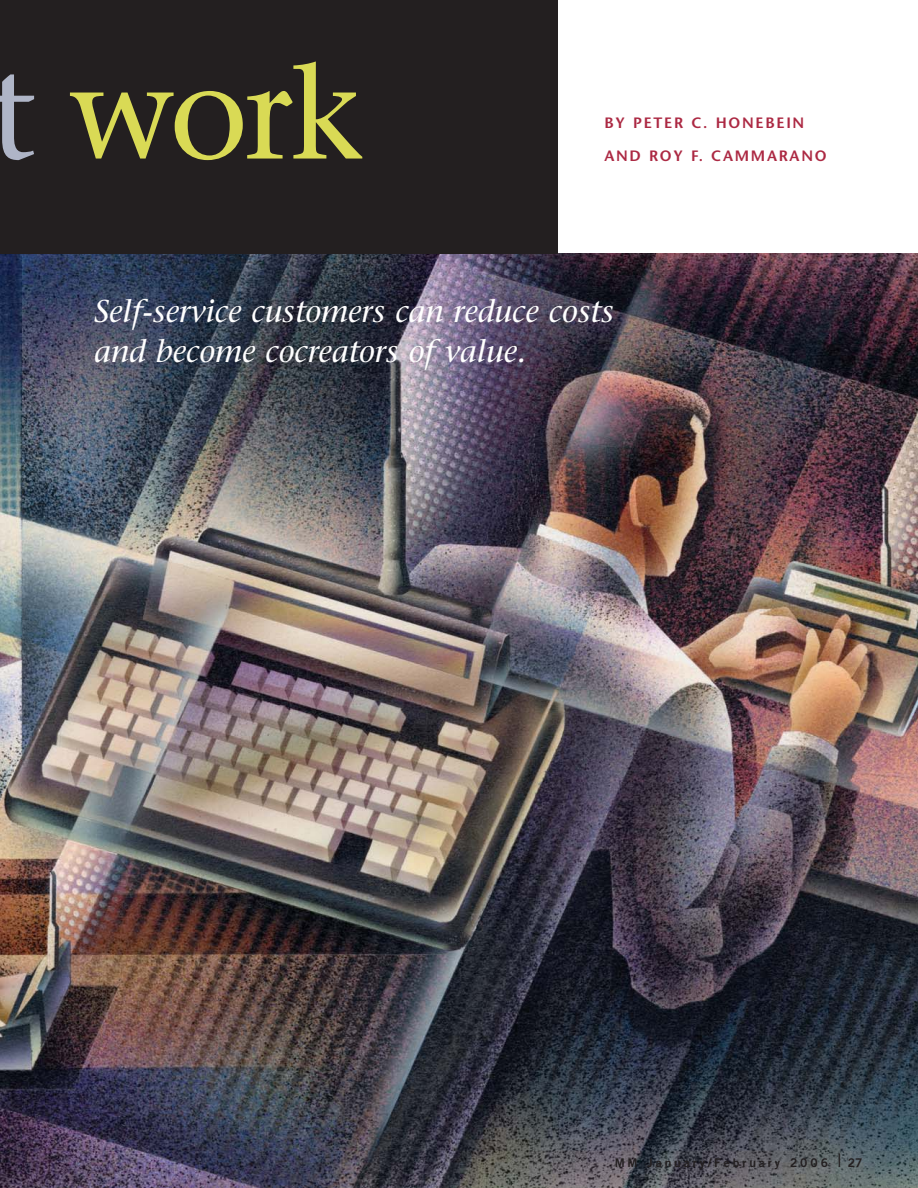
<style>
.page{position:relative;width:918px;height:1188px;background:#fff}
.page>*{position:absolute;margin:0;border:0;box-sizing:border-box;transform-origin:0 0}
.t1{font:132px "Stone Serif";color:#d9da55}
.t2{font:italic 31.5px/40.5px "Stone Serif";color:#fff}
.t3{font:600 15px "Stone Sans";letter-spacing:.115em;color:#ac2943}
.t4{font:12px "Trade Gothic Bold Two";letter-spacing:.245em;color:#231f20}
.s1{color:#afb5c7}
</style>
<div class="page">
<img style="left:0;top:253px;width:918px;height:935px">
<div style="left:0;top:0;width:558px;height:253px;background:#231f20"></div>
<h1 class="t1" style="left:-12px;top:62px;width:376px"><span class="s1">t</span> work</h1>
<p class="t3" style="left:604px;top:117px;width:201px">BY PETER C. HONEBEIN</p>
<p class="t3" style="left:604px;top:150px;width:224px">AND ROY F. CAMMARANO</p>
<p class="t2" style="left:94px;top:294px;width:521px">Self-service customers can reduce costs and become cocreators of value.</p>
<p class="t4" style="left:615px;top:1159px;width:249px">MM January/February 2006 ❘ 27</p>
</div>
